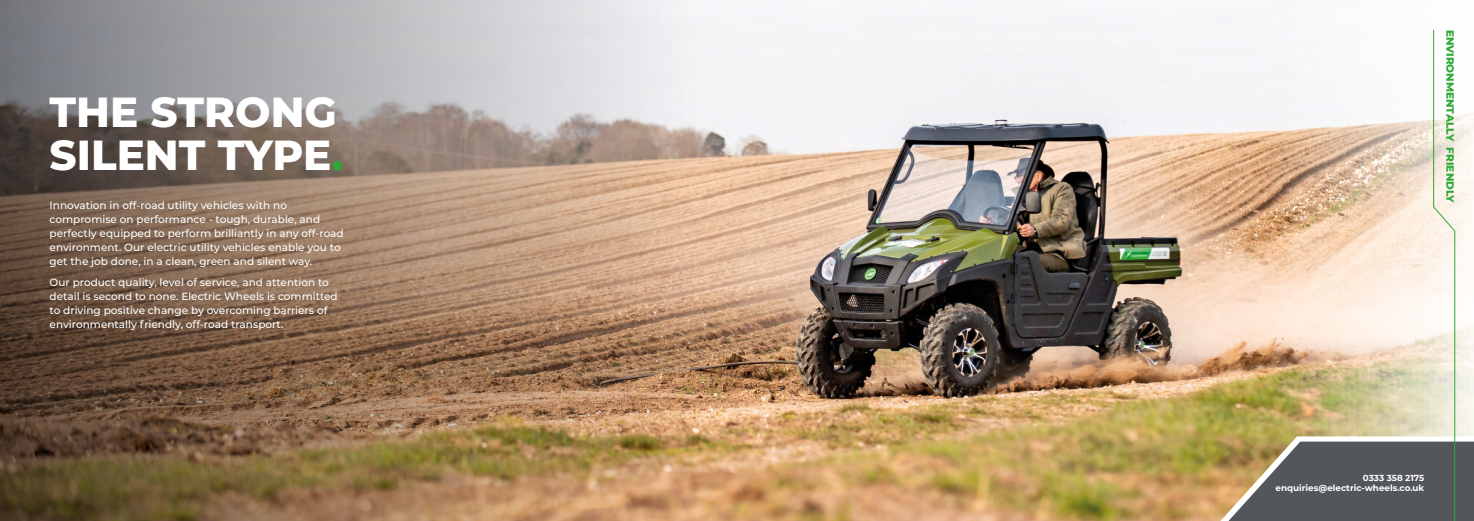
<style>
.page{position:relative;width:1474px;height:521px;background:#fff}
.page>*{position:absolute;margin:0;border:0;box-sizing:border-box;transform-origin:0 0}
.t1{font:800 42px/42px "Montserrat";color:#fff}
.t2{font:500 10.5px/14px "Montserrat";color:#fff}
.t3{font:800 10.5px "Montserrat";color:#2ea836}
.t4{font:700 8.75px/10.5px "Montserrat";color:#fff;text-align:right}
.s1{color:#2ea836}
</style>
<div class="page">
<img style="left:694px;top:12px;width:541px;height:509px">
<img style="left:0;top:0;width:694px;height:521px">
<img style="left:1220px;top:29px;width:253px;height:492px">
<h1 class="t1" style="left:50px;top:89px;width:296px">THE STRONG<br>SILENT TYPE<span class="s1">.</span></h1>
<p class="t2" style="left:50px;top:197px;width:296px">Innovation in off-road utility vehicles with no compromise on performance - tough, durable, and perfectly equipped to perform brilliantly in any off-road environment. Our electric utility vehicles enable you to get the job done, in a clean, green and silent way.</p>
<p class="t2" style="left:50px;top:275px;width:289px">Our product quality, level of service, and attention to detail is second to none. Electric Wheels is committed to driving positive change by overcoming barriers of environmentally friendly, off-road transport.</p>
<p class="t3" style="left:1457px;top:30px;width:175px;rotate:90deg">ENVIRONMENTALLY FRIENDLY</p>
<p class="t4" style="left:1275px;top:472px;width:150px">0333 358 2175 enquiries@electric-wheels.co.uk</p>
</div>
